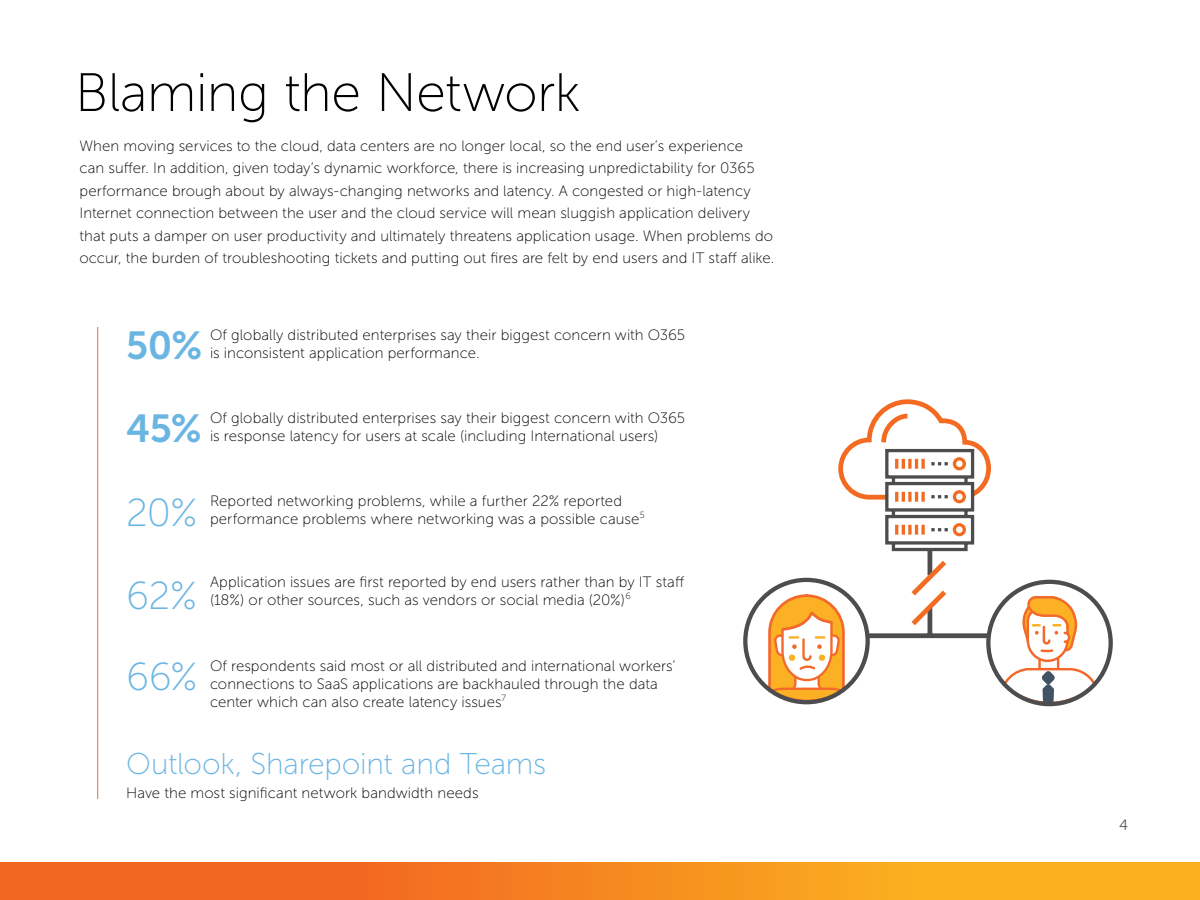
<style>
.page{position:relative;width:1200px;height:900px;background:#fff}
.page>*{position:absolute;margin:0;border:0;box-sizing:border-box;transform-origin:0 0}
.t1{font:54px "Museo Sans 100";letter-spacing:-.01em;color:#000}
.Infographic_number-c{font:39px "Museo Sans 100";color:#6bb5e3}
.Infographic_number-c-2{font:39px "Museo Sans 700";color:#6bb5e3}
.Infographic_number-c-3{font:30px "Museo Sans 100";letter-spacing:-.005em;color:#6bb5e3}
.body_copy-ct{font:15px/22.5px "Museo Sans 100";letter-spacing:.005em;color:#000}
.Infographic_number-c-4{font:15px/18px "Museo Sans 100";letter-spacing:.005em;color:#000}
.infographic-body_tex{font:15px/18px "Museo Sans 100";letter-spacing:.005em;color:#000}
.t2{font:15px "Museo Sans 300";color:#575757}
</style>
<div class="page">
<div style="left:0;top:862px;width:1200px;height:38px;background:linear-gradient(to right,#f15821,#fbbc1f)"></div>
<hr style="left:97px;top:327px;width:1px;height:472px;background:#f36a24">
<svg style="left:1003px;top:596px;width:93px;height:108px"></svg>
<div style="left:986px;top:580px;width:127px;height:126px;border:4px solid #4d4d4f;border-radius:50%"></div>
<svg style="left:767px;top:399px;width:226px;height:303px"></svg>
<div style="left:743px;top:578px;width:127px;height:126px;border:4px solid #4d4d4f;border-radius:50%"></div>
<p class="t1" style="left:75px;top:64px;width:507px">Blaming the Network</p>
<p class="body_copy-ct" style="left:80px;top:135px;width:696px">When moving services to the cloud, data centers are no longer local, so the end user’s experience<br>can suffer. In addition, given today’s dynamic workforce, there is increasing unpredictability for 0365 performance brough about by always-changing networks and latency. A congested or high-latency Internet connection between the user and the cloud service will mean sluggish application delivery that puts a damper on user productivity and ultimately threatens application usage. When problems do occur, the burden of troubleshooting tickets and putting out fires are felt by end users and IT staff alike.</p>
<p class="Infographic_number-c-2" style="left:126px;top:324px;width:78px">50%</p>
<p class="Infographic_number-c-4" style="left:210px;top:326px;width:477px">Of globally distributed enterprises say their biggest concern with O365 is inconsistent application performance.</p>
<p class="Infographic_number-c-2" style="left:126px;top:407px;width:77px">45%</p>
<p class="Infographic_number-c-4" style="left:210px;top:409px;width:477px">Of globally distributed enterprises say their biggest concern with O365 is response latency for users at scale (including International users)</p>
<p class="Infographic_number-c" style="left:126px;top:492px;width:73px">20%</p>
<p class="Infographic_number-c-4" style="left:210px;top:492px;width:436px">Reported networking problems, while a further 22% reported performance problems where networking was a possible cause<sup>5</sup></p>
<p class="Infographic_number-c" style="left:126px;top:575px;width:72px">62%</p>
<p class="infographic-body_tex" style="left:210px;top:573px;width:476px">Application issues are first reported by end users rather than by IT staff (18%) or other sources, such as vendors or social media (20%)<sup>6</sup></p>
<p class="Infographic_number-c" style="left:126px;top:656px;width:73px">66%</p>
<p class="infographic-body_tex" style="left:210px;top:657px;width:467px">Of respondents said most or all distributed and international workers’ connections to SaaS applications are backhauled through the data center which can also create latency issues<sup>7</sup></p>
<p class="Infographic_number-c-3" style="left:126px;top:748px;width:421px">Outlook, Sharepoint and Teams</p>
<p class="infographic-body_tex" style="left:126px;top:784px;width:354px">Have the most significant network bandwidth needs</p>
<p class="t2" style="left:1119px;top:817px;width:10px">4</p>
</div>
